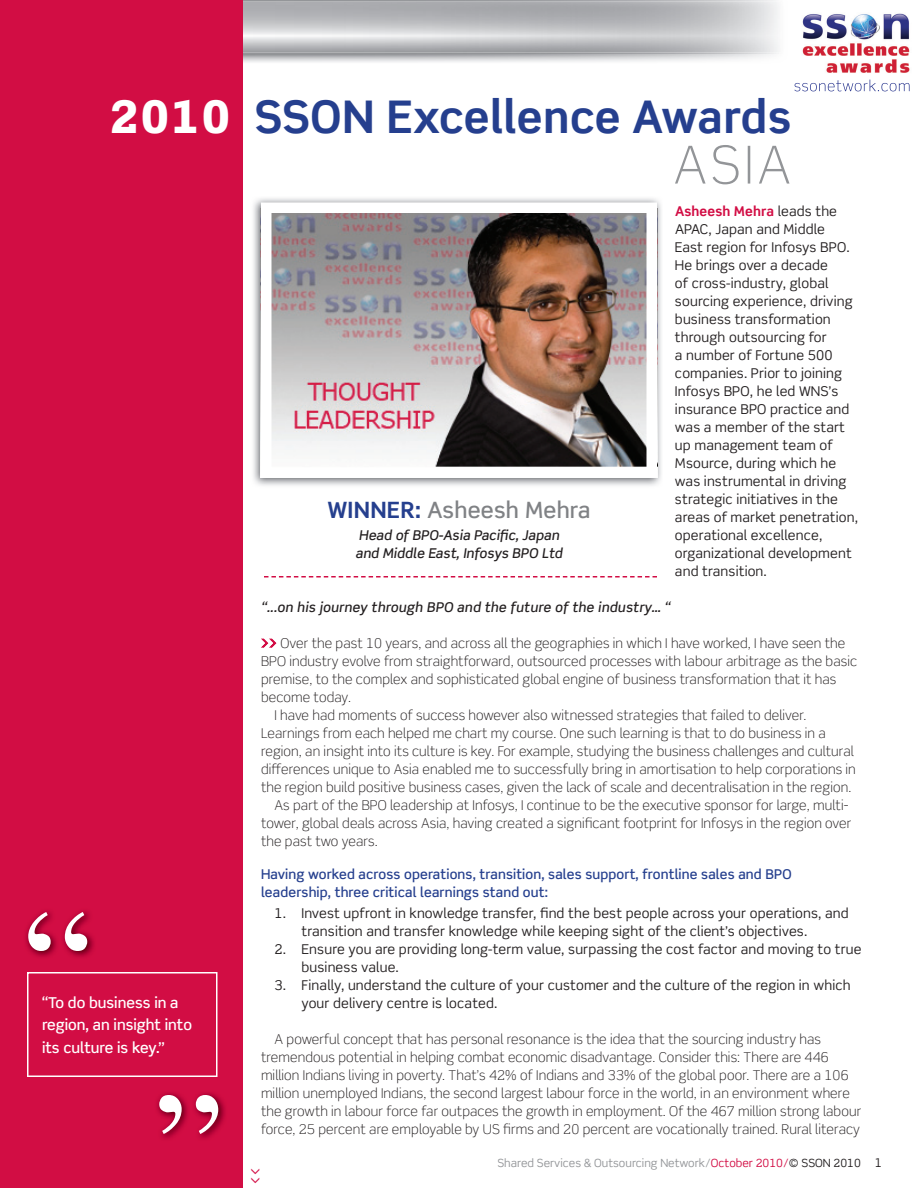
<style>
.page{position:relative;width:918px;height:1188px;background:#fff}
.page>*{position:absolute;margin:0;border:0;box-sizing:border-box;transform-origin:0 0}
.t1{font:700 45px "Scene Std";letter-spacing:.01em;color:#253f8e}
.t2{font:500 22.5px "Scene Std";letter-spacing:.01em;color:#808285}
.t3{font:500 15px/22.5px "Scene Std";color:#fff}
.t4{font:14.55px "Scene Std";color:#d20d44}
.t5{font:300 13.5px/18px "Scene Std";letter-spacing:.01em;color:#231f20}
.t6{font:13.5px/18px "Scene Std";letter-spacing:.01em;color:#231f20}
.t7{font:500 13.5px/18px "Scene Std";letter-spacing:.01em;color:#253f8e}
.t8{font:italic 500 13.5px/18px "Scene Std";letter-spacing:.01em;color:#231f20}
.t9{font:11.25px "Scene Std";color:#939598}
.s1{font-weight:900;color:#fff}
.s2{font-weight:700;color:#253f8e}
.s3{font-weight:700;color:#d20d44}
.s4{color:#d20d44}
.s5{color:#231f20}
.s6{font-size:12px;color:#231f20}
</style>
<div class="page">
<img style="left:802px;top:13px;width:108px;height:67px">
<svg style="left:794px;top:80px;width:116px;height:11px"></svg>
<svg style="left:264px;top:576px;width:393px;height:2px"></svg>
<div style="left:0;top:0;width:243px;height:1188px;background:#d20d44"></div>
<img style="left:253px;top:198px;width:408px;height:288px">
<img style="left:261px;top:202px;width:396px;height:276px">
<img style="left:157px;top:1093px;width:68px;height:46px">
<svg style="left:159px;top:1095px;width:59px;height:39px"></svg>
<img style="left:25px;top:911px;width:69px;height:46px">
<svg style="left:28px;top:912px;width:59px;height:39px"></svg>
<svg style="left:27px;top:972px;width:191px;height:105px"></svg>
<svg style="left:675px;top:145px;width:115px;height:39px"></svg>
<h1 class="t1" style="left:110px;top:97px;width:683px"><span class="s1">2010</span> SSON Excellence Awards</h1>
<p class="t3" style="left:42px;top:993px;width:151px">“To do business in a region, an insight into its culture is key.”</p>
<h2 class="t2" style="left:327px;top:500px;width:265px"><span class="s2">WINNER:</span> Asheesh Mehra</h2>
<p class="t8" style="left:355px;top:527px;width:209px">Head of BPO-Asia Pacific, Japan and Middle East, Infosys BPO Ltd</p>
<p class="t6" style="left:675px;top:203px;width:185px"><span class="s3">Asheesh Mehra</span> leads the<br>APAC, Japan and Middle<br>East region for Infosys BPO.<br>He brings over a decade<br>of cross-industry, global sourcing experience, driving business transformation through outsourcing for<br>a number of Fortune 500 companies. Prior to joining<br>Infosys BPO, he led WNS’s insurance BPO practice and was a member of the start up management team of<br>Msource, during which he was instrumental in driving strategic initiatives in the areas of market penetration, operational excellence, organizational development and transition.</p>
<p class="t8" style="left:261px;top:599px;width:410px">“...on his journey through BPO and the future of the industry… “</p>
<p class="t5" style="left:261px;top:635px;width:586px"><span class="s4">&gt;&gt;</span> Over the past 10 years, and across all the geographies in which I have worked, I have seen the</p>
<p class="t5" style="left:261px;top:653px;width:598px">BPO industry evolve from straightforward, outsourced processes with labour arbitrage as the basic</p>
<p class="t5" style="left:261px;top:671px;width:577px">premise, to the complex and sophisticated global engine of business transformation that it has</p>
<p class="t5" style="left:261px;top:689px;width:91px">become today.</p>
<p class="t5" style="left:274px;top:707px;width:534px">I have had moments of success however also witnessed strategies that failed to deliver.</p>
<p class="t5" style="left:261px;top:725px;width:566px">Learnings from each helped me chart my course. One such learning is that to do business in a</p>
<p class="t5" style="left:261px;top:743px;width:594px">region, an insight into its culture is key. For example, studying the business challenges and cultural</p>
<p class="t5" style="left:261px;top:761px;width:596px">differences unique to Asia enabled me to successfully bring in amortisation to help corporations in</p>
<p class="t5" style="left:261px;top:779px;width:592px">the region build positive business cases, given the lack of scale and decentralisation in the region.</p>
<p class="t5" style="left:274px;top:797px;width:576px">As part of the BPO leadership at Infosys, I continue to be the executive sponsor for large, multi-</p>
<p class="t5" style="left:261px;top:815px;width:592px">tower, global deals across Asia, having created a significant footprint for Infosys in the region over</p>
<p class="t5" style="left:261px;top:833px;width:118px">the past two years.</p>
<p class="t7" style="left:261px;top:866px;width:532px">Having worked across operations, transition, sales support, frontline sales and BPO leadership, three critical learnings stand out:</p>
<p class="t6" style="left:302px;top:905px;width:549px;text-indent:-27px">1. Invest upfront in knowledge transfer, find the best people across your operations, and transition and transfer knowledge while keeping sight of the client’s objectives.</p>
<p class="t6" style="left:302px;top:941px;width:561px;text-indent:-27px">2. Ensure you are providing long-term value, surpassing the cost factor and moving to true business value.</p>
<p class="t6" style="left:302px;top:977px;width:551px;text-indent:-27px">3. Finally, understand the culture of your customer and the culture of the region in which your delivery centre is located.</p>
<p class="t5" style="left:261px;top:1031px;width:602px;text-indent:14px">A powerful concept that has personal resonance is the idea that the sourcing industry has tremendous potential in helping combat economic disadvantage. Consider this: There are 446 million Indians living in poverty. That’s 42% of Indians and 33% of the global poor. There are a 106 million unemployed Indians, the second largest labour force in the world, in an environment where the growth in labour force far outpaces the growth in employment. Of the 467 million strong labour force, 25 percent are employable by US firms and 20 percent are vocationally trained. Rural literacy</p>
<p class="t4" style="left:262px;top:1167px;width:19px;rotate:90deg">&gt;&gt;</p>
<p class="t9" style="left:497px;top:1158px;width:386px">Shared Services &amp; Outsourcing Network/<span class="s4">October 2010/</span><span class="s5">© SSON 2010</span> <span class="s6">1</span></p>
</div>
